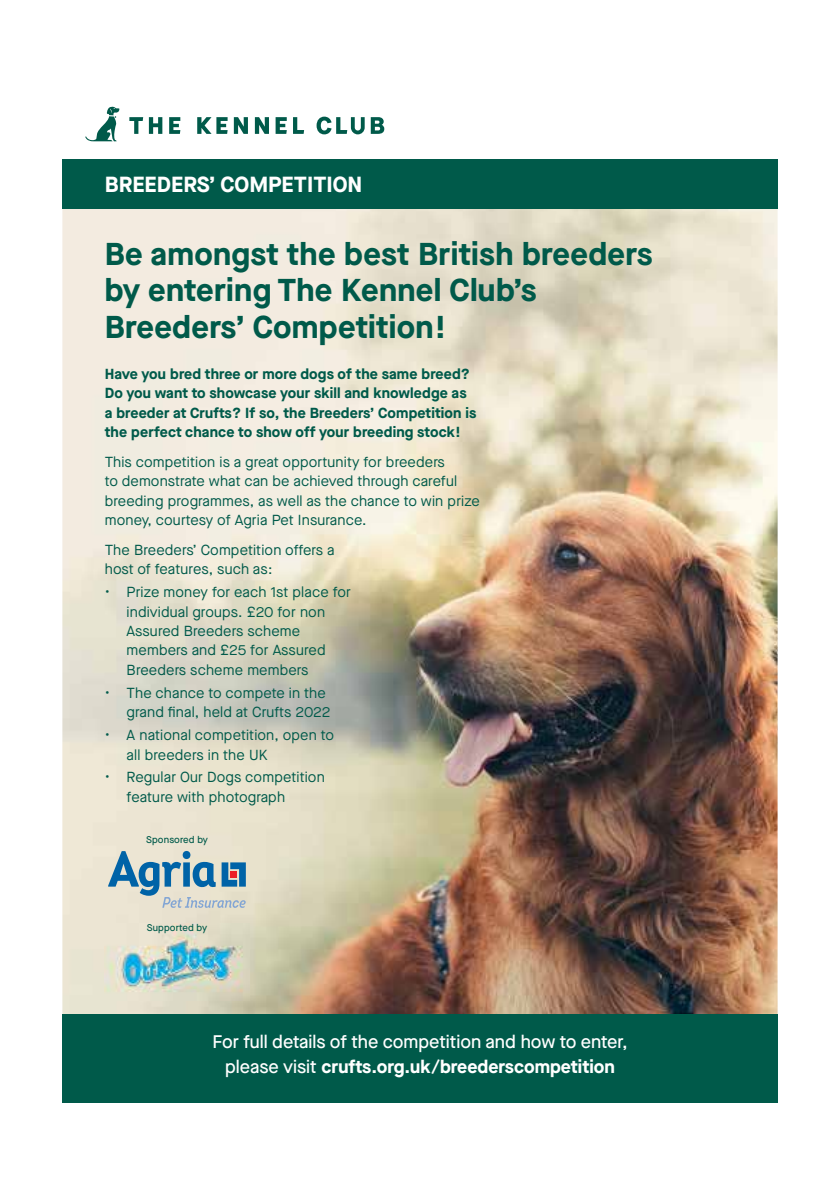
<style>
.page{position:relative;width:840px;height:1191px;background:#fff}
.page>*{position:absolute;margin:0;border:0;box-sizing:border-box;transform-origin:0 0}
.t1{font:700 31.6px/36.4px "Maison Neue";letter-spacing:.01em;color:#005a4a}
.t2{font:700 21.8px "Maison Neue";color:#fff}
.t3{font:500 18.2px/24.2px "Maison Neue";color:#fff;text-align:center}
.t4{font:14.6px/19.4px "Maison Neue";letter-spacing:.01em;color:#005a4a}
.t5{font:700 14.6px/19.4px "Maison Neue";letter-spacing:.01em;color:#005a4a}
.t6{font:500 9.8px "Maison Neue";letter-spacing:.01em;color:#005a4a}
.s1{font-weight:700}
</style>
<div class="page">
<img style="left:62px;top:209px;width:715px;height:805px">
<div style="left:62px;top:124px;width:715px;height:85px;background:#005a4a"></div>
<div style="left:62px;top:88px;width:715px;height:71px;background:#fff"></div>
<div style="left:62px;top:1014px;width:715px;height:88px;background:#005a4a"></div>
<svg style="left:85px;top:107px;width:299px;height:34px"></svg>
<img style="left:105px;top:923px;width:144px;height:77px">
<svg style="left:108px;top:851px;width:138px;height:57px;background:#a3bbc3"></svg>
<h2 class="t2" style="left:105px;top:169px;width:259px">BREEDERS’ COMPETITION</h2>
<h1 class="t1" style="left:105px;top:235px;width:549px">Be amongst the best British breeders by entering The Kennel Club’s<br>Breeders’ Competition!</h1>
<p class="t5" style="left:105px;top:363px;width:373px">Have you bred three or more dogs of the same breed?<br>Do you want to showcase your skill and knowledge as a breeder at Crufts? If so, the Breeders’ Competition is the perfect chance to show off your breeding stock!</p>
<p class="t4" style="left:105px;top:452px;width:376px">This competition is a great opportunity for breeders<br>to demonstrate what can be achieved through careful breeding programmes, as well as the chance to win prize money, courtesy of Agria Pet Insurance.</p>
<p class="t4" style="left:105px;top:540px;width:231px">The Breeders’ Competition offers a host of features, such as:</p>
<p class="t4" style="left:127px;top:582px;width:226px;text-indent:-22px">• Prize money for each 1st place for individual groups. £20 for non<br>Assured Breeders scheme members and £25 for Assured<br>Breeders scheme members</p>
<p class="t4" style="left:127px;top:683px;width:205px;text-indent:-22px">• The chance to compete in the grand final, held at Crufts 2022</p>
<p class="t4" style="left:127px;top:725px;width:209px;text-indent:-22px">• A national competition, open to all breeders in the UK</p>
<p class="t4" style="left:127px;top:767px;width:199px;text-indent:-22px">• Regular Our Dogs competition feature with photograph</p>
<p class="t6" style="left:146px;top:833px;width:63px">Sponsored by</p>
<p class="t6" style="left:147px;top:921px;width:62px">Supported by</p>
<p class="t3" style="left:212px;top:1029px;width:416px">For full details of the competition and how to enter, please visit <span class="s1">crufts.org.uk/breederscompetition</span></p>
</div>
